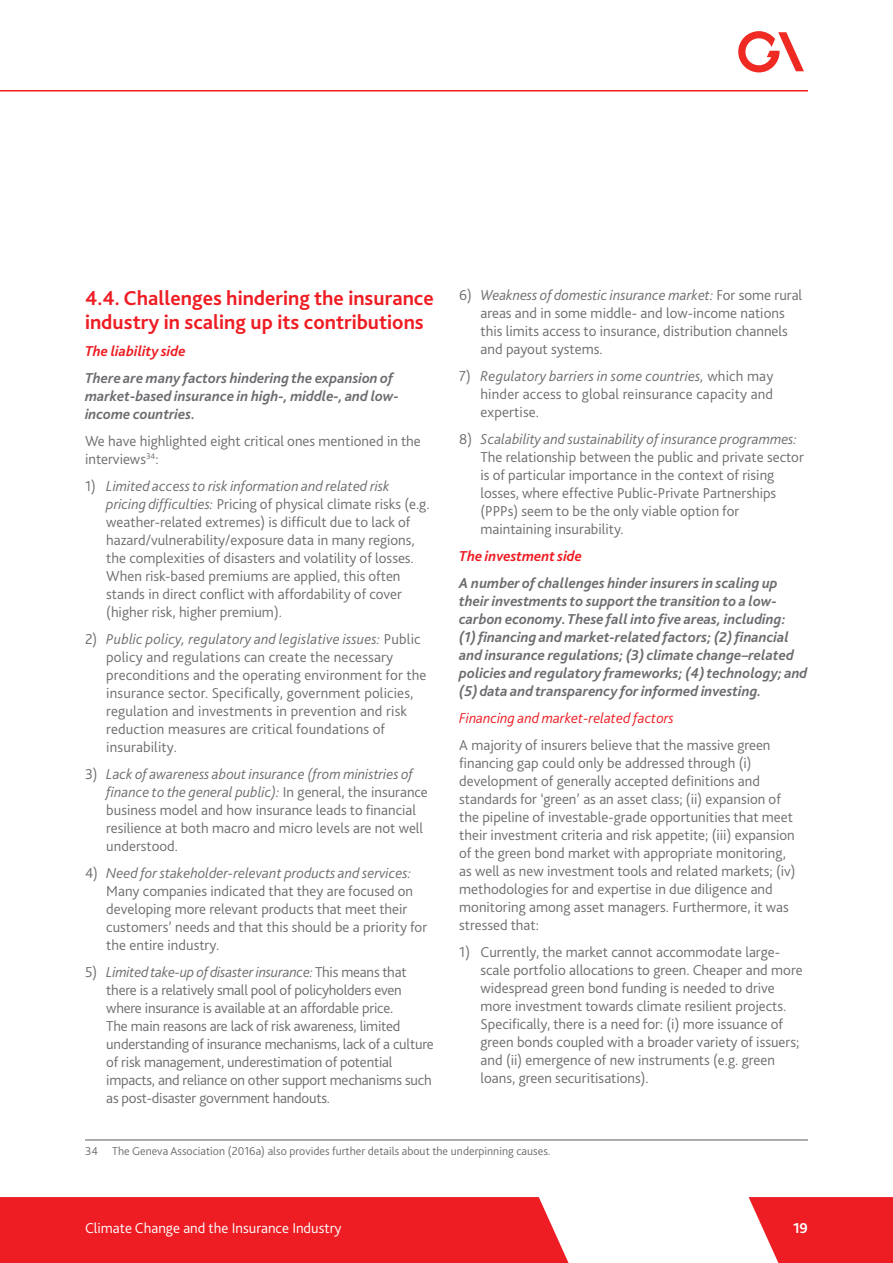
<style>
.page{position:relative;width:893px;height:1263px;background:#fff}
.page>*{position:absolute;margin:0;border:0;box-sizing:border-box;transform-origin:0 0}
.Body_text{font:700 21px/24px "Bliss 2";color:#ee1d23}
.Body_text-2{font:300 15px/18px "Bliss 2";color:#6c6d70}
.Body_text-3{font:italic 700 15px/18px "Bliss 2";color:#6c6d70}
.t1{font:300 15px "Bliss 2";color:#fff}
.Body_text-4{font:italic 700 15px "Bliss 2";color:#ee1d23}
.Body_text-5{font:italic 300 15px "Bliss 2";color:#ee1d23}
.t2{font:700 15px "Bliss 2";color:#fff}
.footnote_proper{font:300 12px "Bliss 2";color:#6c6d70}
.s1{font-style:italic}
</style>
<div class="page">
<div style="left:0;top:1197px;width:569px;height:66px;background:#ee1d23"></div>
<svg style="left:749px;top:1197px;width:144px;height:66px;background:#ef343a"></svg>
<svg style="left:738px;top:31px;width:66px;height:41px"></svg>
<hr style="left:0;top:90px;width:808px;height:2px;background:#ee1d23">
<hr style="left:85px;top:1139px;width:723px;height:1px;background:#6c6d70">
<p class="Body_text-2" style="left:480px;top:286px;width:323px;text-indent:-21px">6) <span class="s1">Weakness of domestic insurance market:</span> For some rural areas and in some middle- and low-income nations this limits access to insurance, distribution channels and payout systems.</p>
<p class="Body_text-2" style="left:480px;top:367px;width:294px;text-align:justify;text-indent:-21px">7) <span class="s1">Regulatory barriers in some countries,</span> which may hinder access to global reinsurance capacity and expertise.</p>
<p class="Body_text-2" style="left:480px;top:430px;width:325px;text-indent:-21px">8) <span class="s1">Scalability and sustainability of insurance programmes:<br></span>The relationship between the public and private sector is of particular importance in the context of rising losses, where effective Public-Private Partnerships (PPPs) seem to be the only viable option for maintaining insurability.</p>
<p class="Body_text-4" style="left:459px;top:547px;width:124px">The investment side</p>
<p class="Body_text-3" style="left:459px;top:574px;width:350px">A number of challenges hinder insurers in scaling up their investments to support the transition to a low&shy;carbon economy. These fall into five areas, including:<br>(1) financing and market-related factors; (2) financial and insurance regulations; (3) climate change–related policies and regulatory frameworks; (4) technology; and (5) data and transparency for informed investing.</p>
<p class="Body_text-5" style="left:459px;top:709px;width:216px">Financing and market-related factors</p>
<p class="Body_text-2" style="left:459px;top:736px;width:338px">A majority of insurers believe that the massive green financing gap could only be addressed through (i) development of generally accepted definitions and standards for ‘green’ as an asset class; (ii) expansion of the pipeline of investable-grade opportunities that meet their investment criteria and risk appetite; (iii) expansion of the green bond market with appropriate monitoring, as well as new investment tools and related markets; (iv) methodologies for and expertise in due diligence and monitoring among asset managers. Furthermore, it was stressed that:</p>
<p class="Body_text-2" style="left:480px;top:943px;width:324px;text-indent:-21px">1) Currently, the market cannot accommodate large&shy;scale portfolio allocations to green. Cheaper and more widespread green bond funding is needed to drive more investment towards climate resilient projects.<br>Specifically, there is a need for: (i) more issuance of green bonds coupled with a broader variety of issuers; and (ii) emergence of new instruments (e.g. green loans, green securitisations).</p>
<p class="Body_text" style="left:85px;top:286px;width:350px">4.4. Challenges hindering the insurance industry in scaling up its contributions</p>
<p class="Body_text-4" style="left:85px;top:341px;width:102px">The liability side</p>
<p class="Body_text-3" style="left:85px;top:368px;width:315px">There are many factors hindering the expansion of market-based insurance in high-, middle-, and low&shy;income countries.</p>
<p class="Body_text-2" style="left:85px;top:431px;width:337px">We have highlighted eight critical ones mentioned in the interviews<sup>34</sup>:</p>
<p class="Body_text-2" style="left:106px;top:476px;width:325px;text-indent:-21px">1) <span class="s1">Limited access to risk information and related risk pricing difficulties:</span> Pricing of physical climate risks (e.g. weather-related extremes) is difficult due to lack of hazard/vulnerability/exposure data in many regions, the complexities of disasters and volatility of losses.<br>When risk-based premiums are applied, this often stands in direct conflict with affordability of cover (higher risk, higher premium).</p>
<p class="Body_text-2" style="left:106px;top:629px;width:322px;text-indent:-21px">2) <span class="s1">Public policy, regulatory and legislative issues:</span> Public policy and regulations can create the necessary preconditions and the operating environment for the insurance sector. Specifically, government policies, regulation and investments in prevention and risk reduction measures are critical foundations of insurability.</p>
<p class="Body_text-2" style="left:106px;top:764px;width:323px;text-indent:-21px">3) <span class="s1">Lack of awareness about insurance (from ministries of finance to the general public):</span> In general, the insurance business model and how insurance leads to financial resilience at both macro and micro levels are not well understood.</p>
<p class="Body_text-2" style="left:106px;top:863px;width:322px;text-indent:-21px">4) <span class="s1">Need for stakeholder-relevant products and services:<br></span>Many companies indicated that they are focused on developing more relevant products that meet their customers’ needs and that this should be a priority for the entire industry.</p>
<p class="Body_text-2" style="left:106px;top:962px;width:329px;text-indent:-21px">5) <span class="s1">Limited take-up of disaster insurance:</span> This means that there is a relatively small pool of policyholders even where insurance is available at an affordable price.<br>The main reasons are lack of risk awareness, limited understanding of insurance mechanisms, lack of a culture of risk management, underestimation of potential impacts, and reliance on other support mechanisms such as post-disaster government handouts.</p>
<p class="footnote_proper" style="left:85px;top:1143px;width:467px">34 The Geneva Association (2016a) also provides further details about the underpinning causes.</p>
<p class="t1" style="left:85px;top:1218px;width:258px">Climate Change and the Insurance Industry</p>
<p class="t2" style="left:793px;top:1218px;width:16px">19</p>
</div>
